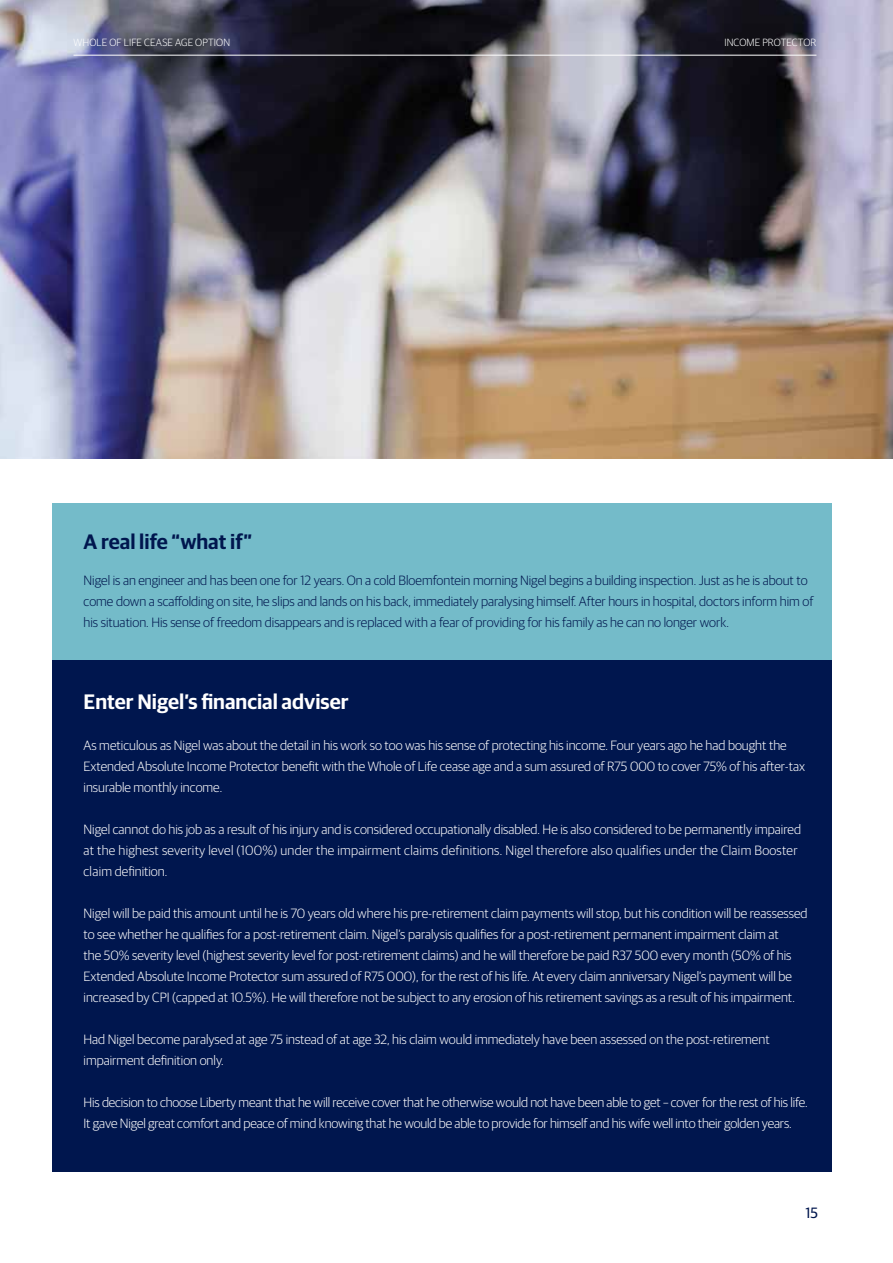
<style>
.page{position:relative;width:893px;height:1263px;background:#fff}
.page>*{position:absolute;margin:0;border:0;box-sizing:border-box;transform-origin:0 0}
.t1{font:600 21px "Guardian Sans";color:#fff}
.t2{font:600 21px "Guardian Sans";color:#00164e}
.t3{font:15px "Guardian Sans";color:#00164e}
.t4{font:300 13.5px/21px "Guardian Sans";color:#fff}
.t5{font:300 13.5px/21px "Guardian Sans";color:#00164e}
.t6{font:300 10.5px "Guardian Sans";letter-spacing:.01em;color:#fff}
</style>
<div class="page">
<div style="left:52px;top:503px;width:780px;height:157px;background:#74bbc9"></div>
<div style="left:52px;top:660px;width:780px;height:511px;background:#00164e"></div>
<img style="left:0;top:0;width:893px;height:459px">
<hr style="left:74px;top:55px;width:742px;height:1px;background:#fff">
<p class="t6" style="left:74px;top:35px;width:158px">WHOLE OF LIFE CEASE AGE OPTION</p>
<h1 class="t2" style="left:84px;top:527px;width:170px">A real life “what if”</h1>
<p class="t6" style="left:724px;top:35px;width:94px">INCOME PROTECTOR</p>
<p class="t5" style="left:84px;top:569px;width:731px">Nigel is an engineer and has been one for 12 years. On a cold Bloemfontein morning Nigel begins a building inspection. Just as he is about to come down a scaffolding on site, he slips and lands on his back, immediately paralysing himself. After hours in hospital, doctors inform him of his situation. His sense of freedom disappears and is replaced with a fear of providing for his family as he can no longer work.</p>
<h1 class="t1" style="left:84px;top:686px;width:266px">Enter Nigel’s financial adviser</h1>
<p class="t4" style="left:84px;top:734px;width:723px">As meticulous as Nigel was about the detail in his work so too was his sense of protecting his income. Four years ago he had bought the<br>Extended Absolute Income Protector benefit with the Whole of Life cease age and a sum assured of R75 000 to cover 75% of his after-tax insurable monthly income.</p>
<p class="t4" style="left:84px;top:818px;width:719px">Nigel cannot do his job as a result of his injury and is considered occupationally disabled. He is also considered to be permanently impaired at the highest severity level (100%) under the impairment claims definitions. Nigel therefore also qualifies under the Claim Booster claim definition.</p>
<p class="t4" style="left:84px;top:902px;width:725px">Nigel will be paid this amount until he is 70 years old where his pre-retirement claim payments will stop, but his condition will be reassessed to see whether he qualifies for a post-retirement claim. Nigel’s paralysis qualifies for a post-retirement permanent impairment claim at<br>the 50% severity level (highest severity level for post-retirement claims) and he will therefore be paid R37 500 every month (50% of his Extended Absolute Income Protector sum assured of R75 000), for the rest of his life. At every claim anniversary Nigel’s payment will be increased by CPI (capped at 10.5%). He will therefore not be subject to any erosion of his retirement savings as a result of his impairment.</p>
<p class="t4" style="left:84px;top:1028px;width:688px">Had Nigel become paralysed at age 75 instead of at age 32, his claim would immediately have been assessed on the post-retirement impairment definition only.</p>
<p class="t4" style="left:84px;top:1091px;width:725px">His decision to choose Liberty meant that he will receive cover that he otherwise would not have been able to get – cover for the rest of his life.<br>It gave Nigel great comfort and peace of mind knowing that he would be able to provide for himself and his wife well into their golden years.</p>
<p class="t3" style="left:805px;top:1202px;width:14px">15</p>
</div>
